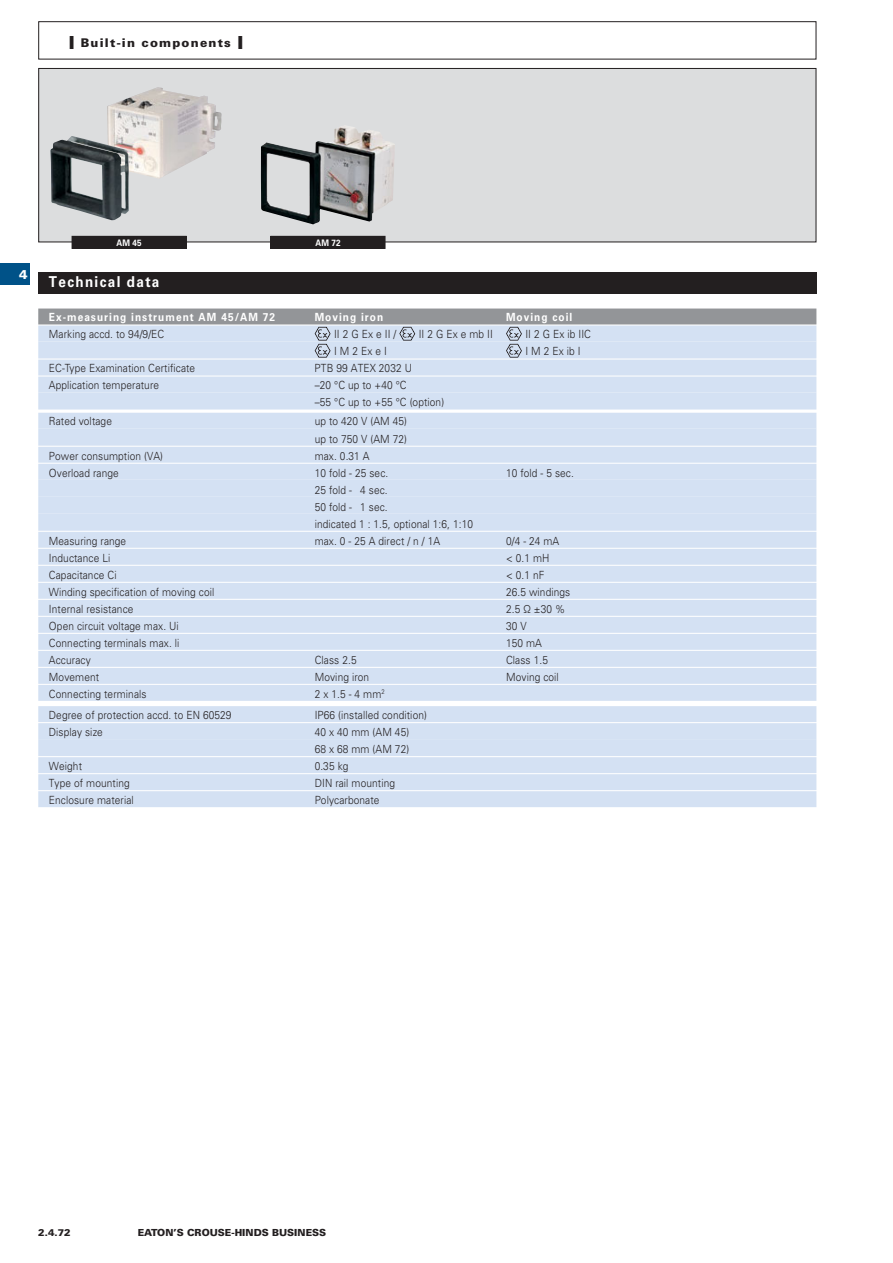
<style>
.page{position:relative;width:893px;height:1263px;background:#fff}
.page>*{position:absolute;margin:0;border:0;box-sizing:border-box;transform-origin:0 0}
.t1{font:700 15px "Univers LT Pro 65";letter-spacing:.1em;color:#fff;scale:.9 1}
.t2{font:900 12.75px "Univers LT Pro 75";color:#fff}
.t3{font:900 12px "Univers LT Pro 75";letter-spacing:.1em;color:#231f20}
.t4{font:300 11.25px/17px "Univers LT Pro 45";letter-spacing:.01em;color:#231f20;scale:.9 1}
.t5{font:700 11.25px "Univers LT Pro 65";letter-spacing:.1em;color:#fff;scale:.9 1}
.t6{font:900 9.75px "Univers LT Pro 75";color:#231f20}
.t7{font:700 9px "Univers LT Pro 65";letter-spacing:.01em;color:#fff;scale:.9 1}
.s1{font-size:18px}
</style>
<div class="page">
<div style="left:0;top:264px;width:30px;height:21px;background:#005288"></div>
<div style="left:38px;top:21px;width:778px;height:39px;border:1px solid #231f20"></div>
<div style="left:39px;top:68px;width:777px;height:174px;background:#dcddde"></div>
<div style="left:38px;top:68px;width:778px;height:174px;border:1px solid #231f20"></div>
<div style="left:72px;top:236px;width:114px;height:12px;background:#231f20"></div>
<div style="left:72px;top:236px;width:115px;height:13px;border:1px solid #231f20"></div>
<img style="left:261px;top:125px;width:134px;height:100px">
<div style="left:271px;top:236px;width:114px;height:12px;background:#231f20"></div>
<div style="left:271px;top:236px;width:114px;height:13px;border:1px solid #231f20"></div>
<div style="left:38px;top:272px;width:778px;height:21px;background:#231f20"></div>
<div style="left:38px;top:308px;width:778px;height:16px;background:#939598"></div>
<div style="left:38px;top:326px;width:778px;height:15px;background:#d4e1f3"></div>
<div style="left:38px;top:341px;width:778px;height:17px;background:#d4e1f3"></div>
<div style="left:38px;top:360px;width:778px;height:15px;background:#d4e1f3"></div>
<div style="left:38px;top:377px;width:778px;height:15px;background:#d4e1f3"></div>
<div style="left:38px;top:392px;width:778px;height:17px;background:#d4e1f3"></div>
<div style="left:38px;top:413px;width:778px;height:16px;background:#d4e1f3"></div>
<div style="left:38px;top:429px;width:778px;height:17px;background:#d4e1f3"></div>
<div style="left:38px;top:447px;width:778px;height:16px;background:#d4e1f3"></div>
<div style="left:38px;top:464px;width:778px;height:16px;background:#d4e1f3"></div>
<div style="left:38px;top:480px;width:778px;height:17px;background:#d4e1f3"></div>
<div style="left:38px;top:497px;width:778px;height:17px;background:#d4e1f3"></div>
<div style="left:38px;top:514px;width:778px;height:17px;background:#d4e1f3"></div>
<div style="left:38px;top:532px;width:778px;height:16px;background:#d4e1f3"></div>
<div style="left:38px;top:549px;width:778px;height:16px;background:#d4e1f3"></div>
<div style="left:38px;top:566px;width:778px;height:16px;background:#d4e1f3"></div>
<div style="left:38px;top:583px;width:778px;height:16px;background:#d4e1f3"></div>
<div style="left:38px;top:600px;width:778px;height:16px;background:#d4e1f3"></div>
<div style="left:38px;top:617px;width:778px;height:16px;background:#d4e1f3"></div>
<div style="left:38px;top:634px;width:778px;height:16px;background:#d4e1f3"></div>
<div style="left:38px;top:651px;width:778px;height:16px;background:#d4e1f3"></div>
<div style="left:38px;top:668px;width:778px;height:16px;background:#d4e1f3"></div>
<div style="left:38px;top:685px;width:778px;height:16px;background:#d4e1f3"></div>
<div style="left:38px;top:706px;width:778px;height:16px;background:#d4e1f3"></div>
<div style="left:38px;top:723px;width:778px;height:16px;background:#d4e1f3"></div>
<div style="left:38px;top:739px;width:778px;height:17px;background:#d4e1f3"></div>
<div style="left:38px;top:757px;width:778px;height:16px;background:#d4e1f3"></div>
<div style="left:38px;top:774px;width:778px;height:16px;background:#d4e1f3"></div>
<div style="left:38px;top:791px;width:778px;height:16px;background:#d4e1f3"></div>
<svg style="left:399px;top:327px;width:16px;height:14px"></svg>
<svg style="left:315px;top:327px;width:16px;height:31px"></svg>
<svg style="left:506px;top:327px;width:16px;height:31px"></svg>
<img style="left:107px;top:87px;width:115px;height:91px">
<img style="left:50px;top:136px;width:79px;height:84px">
<p class="t3" style="left:69px;top:37px;width:176px"><span class="s1">I</span> Built-in components <span class="s1">I</span></p>
<p class="t2" style="left:19px;top:268px;width:10px">4</p>
<p class="t7" style="left:117px;top:239px;width:29px">AM 45</p>
<p class="t7" style="left:315px;top:239px;width:29px">AM 72</p>
<h1 class="t1" style="left:49px;top:277px;width:124px">Technical data</h1>
<p class="t5" style="left:49px;top:313px;width:253px">Ex-measuring instrument AM 45/AM 72</p>
<p class="t5" style="left:315px;top:313px;width:78px">Moving iron</p>
<p class="t5" style="left:506px;top:313px;width:75px">Moving coil</p>
<p class="t4" style="left:49px;top:327px;width:130px">Marking accd. to 94/9/EC</p>
<p class="t4" style="left:334px;top:327px;width:71px">II 2 G Ex e II /</p>
<p class="t4" style="left:419px;top:327px;width:84px">II 2 G Ex e mb II</p>
<p class="t4" style="left:525px;top:327px;width:74px">II 2 G Ex ib IIC</p>
<p class="t4" style="left:334px;top:344px;width:60px">I M 2 Ex e I</p>
<p class="t4" style="left:525px;top:344px;width:63px">I M 2 Ex ib I</p>
<p class="t4" style="left:49px;top:361px;width:164px">EC-Type Examination Certificate</p>
<p class="t4" style="left:315px;top:361px;width:110px">PTB 99 ATEX 2032 U</p>
<p class="t4" style="left:49px;top:378px;width:124px">Application temperature</p>
<p class="t4" style="left:315px;top:378px;width:145px">–20 °C up to +40 °C<br>–55 °C up to +55 °C (option)</p>
<p class="t4" style="left:49px;top:414px;width:72px">Rated voltage</p>
<p class="t4" style="left:315px;top:414px;width:104px">up to 420 V (AM 45) up to 750 V (AM 72)</p>
<p class="t4" style="left:49px;top:448px;width:128px">Power consumption (VA)</p>
<p class="t4" style="left:315px;top:448px;width:63px">max. 0.31 A</p>
<p class="t4" style="left:49px;top:465px;width:79px">Overload range</p>
<p class="t4" style="left:315px;top:465px;width:83px">10 fold - 25 sec.</p>
<p class="t4" style="left:506px;top:465px;width:77px">10 fold - 5 sec.</p>
<p class="t4" style="left:315px;top:482px;width:178px">25 fold - 4 sec.<br>50 fold - 1 sec.<br>indicated 1 : 1.5, optional 1:6, 1:10</p>
<p class="t4" style="left:49px;top:533px;width:87px">Measuring range</p>
<p class="t4" style="left:315px;top:533px;width:141px">max. 0 - 25 A direct / n / 1A</p>
<p class="t4" style="left:506px;top:533px;width:61px">0/4 - 24 mA</p>
<p class="t4" style="left:49px;top:550px;width:70px">Inductance Li</p>
<p class="t4" style="left:506px;top:550px;width:50px">&lt; 0.1 mH</p>
<p class="t4" style="left:49px;top:567px;width:77px">Capacitance Ci</p>
<p class="t4" style="left:506px;top:567px;width:44px">&lt; 0.1 nF</p>
<p class="t4" style="left:49px;top:584px;width:185px">Winding specification of moving coil</p>
<p class="t4" style="left:506px;top:584px;width:73px">26.5 windings</p>
<p class="t4" style="left:49px;top:601px;width:95px">Internal resistance</p>
<p class="t4" style="left:506px;top:601px;width:67px">2.5 Ω ±30 %</p>
<p class="t4" style="left:49px;top:618px;width:146px">Open circuit voltage max. Ui</p>
<p class="t4" style="left:506px;top:618px;width:24px">30 V</p>
<p class="t4" style="left:49px;top:635px;width:146px">Connecting terminals max. li</p>
<p class="t4" style="left:506px;top:635px;width:41px">150 mA</p>
<p class="t4" style="left:49px;top:652px;width:48px">Accuracy</p>
<p class="t4" style="left:315px;top:652px;width:48px">Class 2.5</p>
<p class="t4" style="left:506px;top:652px;width:48px">Class 1.5</p>
<p class="t4" style="left:49px;top:669px;width:57px">Movement</p>
<p class="t4" style="left:315px;top:669px;width:62px">Moving iron</p>
<p class="t4" style="left:506px;top:669px;width:60px">Moving coil</p>
<p class="t4" style="left:49px;top:686px;width:110px">Connecting terminals</p>
<p class="t4" style="left:315px;top:686px;width:79px">2 x 1.5 - 4 mm<sup>2</sup></p>
<p class="t4" style="left:49px;top:707px;width:204px">Degree of protection accd. to EN 60529</p>
<p class="t4" style="left:315px;top:707px;width:126px">IP66 (installed condition)</p>
<p class="t4" style="left:49px;top:724px;width:61px">Display size</p>
<p class="t4" style="left:315px;top:724px;width:107px">40 x 40 mm (AM 45)<br>68 x 68 mm (AM 72)</p>
<p class="t4" style="left:49px;top:758px;width:38px">Weight</p>
<p class="t4" style="left:315px;top:758px;width:39px">0.35 kg</p>
<p class="t4" style="left:49px;top:775px;width:91px">Type of mounting</p>
<p class="t4" style="left:315px;top:775px;width:91px">DIN rail mounting</p>
<p class="t4" style="left:49px;top:792px;width:96px">Enclosure material</p>
<p class="t4" style="left:315px;top:792px;width:73px">Polycarbonate</p>
<p class="t6" style="left:38px;top:1228px;width:34px">2.4.72</p>
<p class="t6" style="left:138px;top:1228px;width:190px">EATON’S CROUSE-HINDS BUSINESS</p>
</div>
